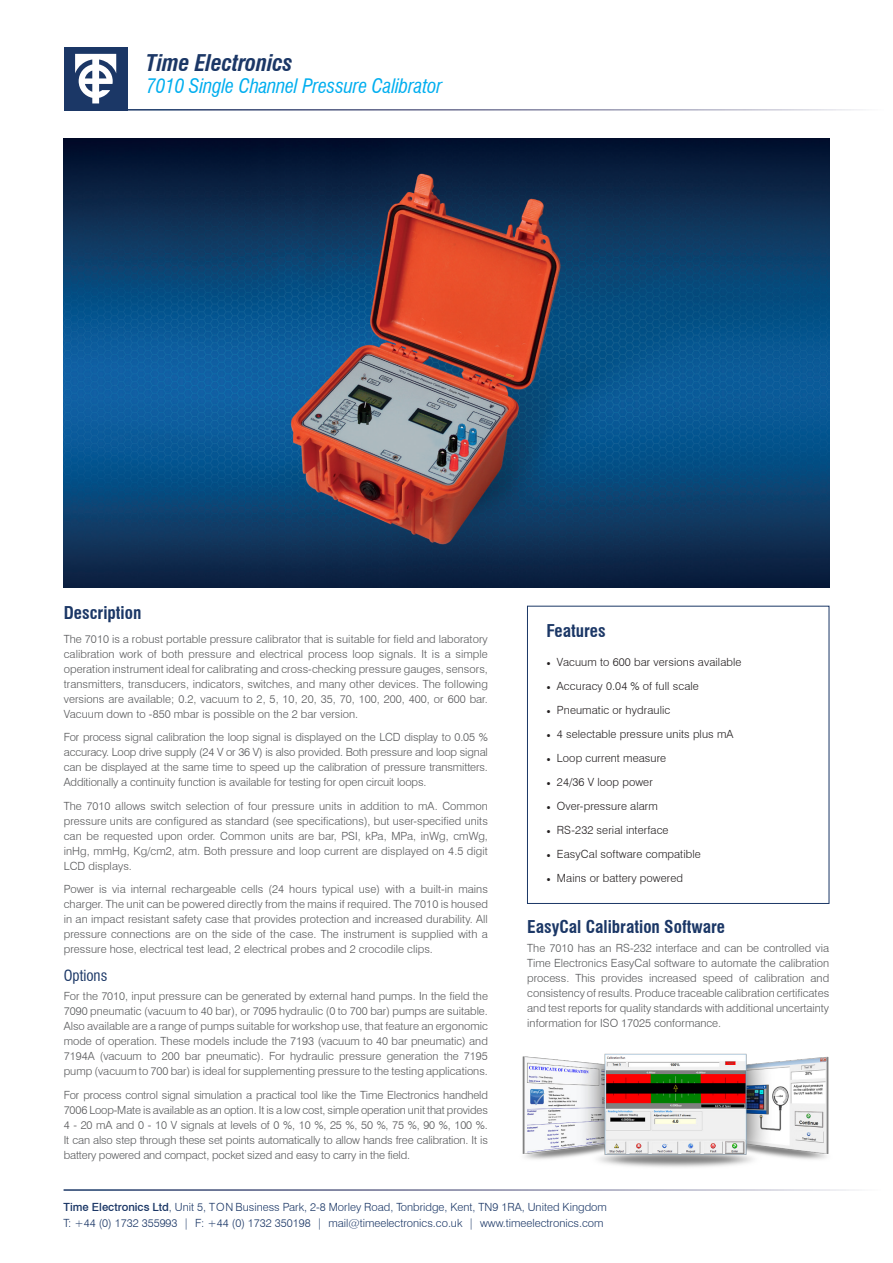
<style>
.page{position:relative;width:893px;height:1263px;background:#fff}
.page>*{position:absolute;margin:0;border:0;box-sizing:border-box;transform-origin:0 0}
.t1{font:italic 700 condensed 22.5px "Swiss 721 BT";letter-spacing:-.01em;color:#1b3766}
.t2{font:italic condensed 19.5px "Swiss 721 BT";letter-spacing:-.01em;color:#00aeef}
.t3{font:700 condensed 17.25px "Swiss 721 BT";color:#1b3766}
.t4{font:condensed 15px "Swiss 721 BT";color:#1b3766}
.t5{font:300 11.25px/15px "Swiss 721 BT";color:#57585a;text-align:justify}
.t6{font:300 11.25px "Swiss 721 BT";letter-spacing:.01em;color:#231f20}
.t7{font:300 11.25px/16.5px "Swiss 721 BT";color:#1b3766}
.s1{font-family:"Minion Pro";font-weight:400}
.s2{font-weight:500}
</style>
<div class="page">
<img style="left:64px;top:138px;width:765px;height:449px">
<div style="left:64px;top:47px;width:64px;height:64px;background:#1b3766"></div>
<svg style="left:75px;top:54px;width:41px;height:49px"></svg>
<div style="left:527px;top:606px;width:302px;height:298px;border:1px solid #1b3766"></div>
<img style="left:522px;top:1053px;width:307px;height:114px">
<p class="t1" style="left:146px;top:49px;width:148px">Time Electronics</p>
<p class="t2" style="left:146px;top:75px;width:298px">7010 Single Channel Pressure Calibrator</p>
<p class="t3" style="left:64px;top:602px;width:79px">Description</p>
<p class="t5" style="left:64px;top:631px;width:426px">The 7010 is a robust portable pressure calibrator that is suitable for field and laboratory calibration work of both pressure and electrical process loop signals. It is a simple operation instrument ideal for calibrating and cross-checking pressure gauges, sensors, transmitters, transducers, indicators, switches, and many other devices. The following versions are available; 0.2, vacuum to 2, 5, 10, 20, 35, 70, 100, 200, 400, or 600 bar.<br>Vacuum down to -850 mbar is possible on the 2 bar version.</p>
<p class="t5" style="left:64px;top:729px;width:426px">For process signal calibration the loop signal is displayed on the LCD display to 0.05 % accuracy. Loop drive supply (24 V or 36 V) is also provided. Both pressure and loop signal can be displayed at the same time to speed up the calibration of pressure transmitters.<br>Additionally a continuity function is available for testing for open circuit loops.</p>
<p class="t5" style="left:64px;top:798px;width:426px">The 7010 allows switch selection of four pressure units in addition to mA. Common pressure units are configured as standard (see specifications), but user-specified units can be requested upon order. Common units are bar, PSI, kPa, MPa, inWg, cmWg, inHg, mmHg, Kg/cm2, atm. Both pressure and loop current are displayed on 4.5 digit LCD displays.</p>
<p class="t5" style="left:64px;top:881px;width:426px">Power is via internal rechargeable cells (24 hours typical use) with a built-in mains charger. The unit can be powered directly from the mains if required. The 7010 is housed in an impact resistant safety case that provides protection and increased durability. All pressure connections are on the side of the case. The instrument is supplied with a pressure hose, electrical test lead, 2 electrical probes and 2 crocodile clips.</p>
<p class="t4" style="left:64px;top:966px;width:45px">Options</p>
<p class="t5" style="left:64px;top:988px;width:426px">For the 7010, input pressure can be generated by external hand pumps. In the field the 7090 pneumatic (vacuum to 40 bar), or 7095 hydraulic (0 to 700 bar) pumps are suitable.<br>Also available are a range of pumps suitable for workshop use, that feature an ergonomic mode of operation. These models include the 7193 (vacuum to 40 bar pneumatic) and 7194A (vacuum to 200 bar pneumatic). For hydraulic pressure generation the 7195 pump (vacuum to 700 bar) is ideal for supplementing pressure to the testing applications.</p>
<p class="t5" style="left:64px;top:1087px;width:426px">For process control signal simulation a practical tool like the Time Electronics handheld 7006 Loop-Mate is available as an option. It is a low cost, simple operation unit that provides 4 - 20 mA and 0 - 10 V signals at levels of 0 %, 10 %, 25 %, 50 %, 75 %, 90 %, 100 %.<br>It can also step through these set points automatically to allow hands free calibration. It is battery powered and compact, pocket sized and easy to carry in the field.</p>
<p class="t3" style="left:546px;top:621px;width:61px">Features</p>
<p class="t6" style="left:546px;top:655px;width:197px"><span class="s1">•</span> Vacuum to 600 bar versions available</p>
<p class="t6" style="left:546px;top:679px;width:154px"><span class="s1">•</span> Accuracy 0.04 % of full scale</p>
<p class="t6" style="left:546px;top:703px;width:125px"><span class="s1">•</span> Pneumatic or hydraulic</p>
<p class="t6" style="left:546px;top:727px;width:188px"><span class="s1">•</span> 4 selectable pressure units plus mA</p>
<p class="t6" style="left:546px;top:751px;width:121px"><span class="s1">•</span> Loop current measure</p>
<p class="t6" style="left:546px;top:775px;width:108px"><span class="s1">•</span> 24/36 V loop power</p>
<p class="t6" style="left:546px;top:799px;width:113px"><span class="s1">•</span> Over-pressure alarm</p>
<p class="t6" style="left:546px;top:823px;width:124px"><span class="s1">•</span> RS-232 serial interface</p>
<p class="t6" style="left:546px;top:847px;width:156px"><span class="s1">•</span> EasyCal software compatible</p>
<p class="t6" style="left:546px;top:871px;width:138px"><span class="s1">•</span> Mains or battery powered</p>
<p class="t3" style="left:527px;top:916px;width:199px">EasyCal Calibration Software</p>
<p class="t5" style="left:527px;top:940px;width:303px">The 7010 has an RS-232 interface and can be controlled via Time Electronics EasyCal software to automate the calibration process. This provides increased speed of calibration and consistency of results. Produce traceable calibration certificates and test reports for quality standards with additional uncertainty information for ISO 17025 conformance.</p>
<p class="t7" style="left:64px;top:1198px;width:545px"><span class="s2">Time Electronics Ltd</span>, Unit 5, T O N Business Park, 2-8 Morley Road, Tonbridge, Kent, TN9 1RA, United Kingdom<br>T: +44 (0) 1732 355993 | F: +44 (0) 1732 350198 | mail@timeelectronics.co.uk | www.timeelectronics.com</p>
</div>
